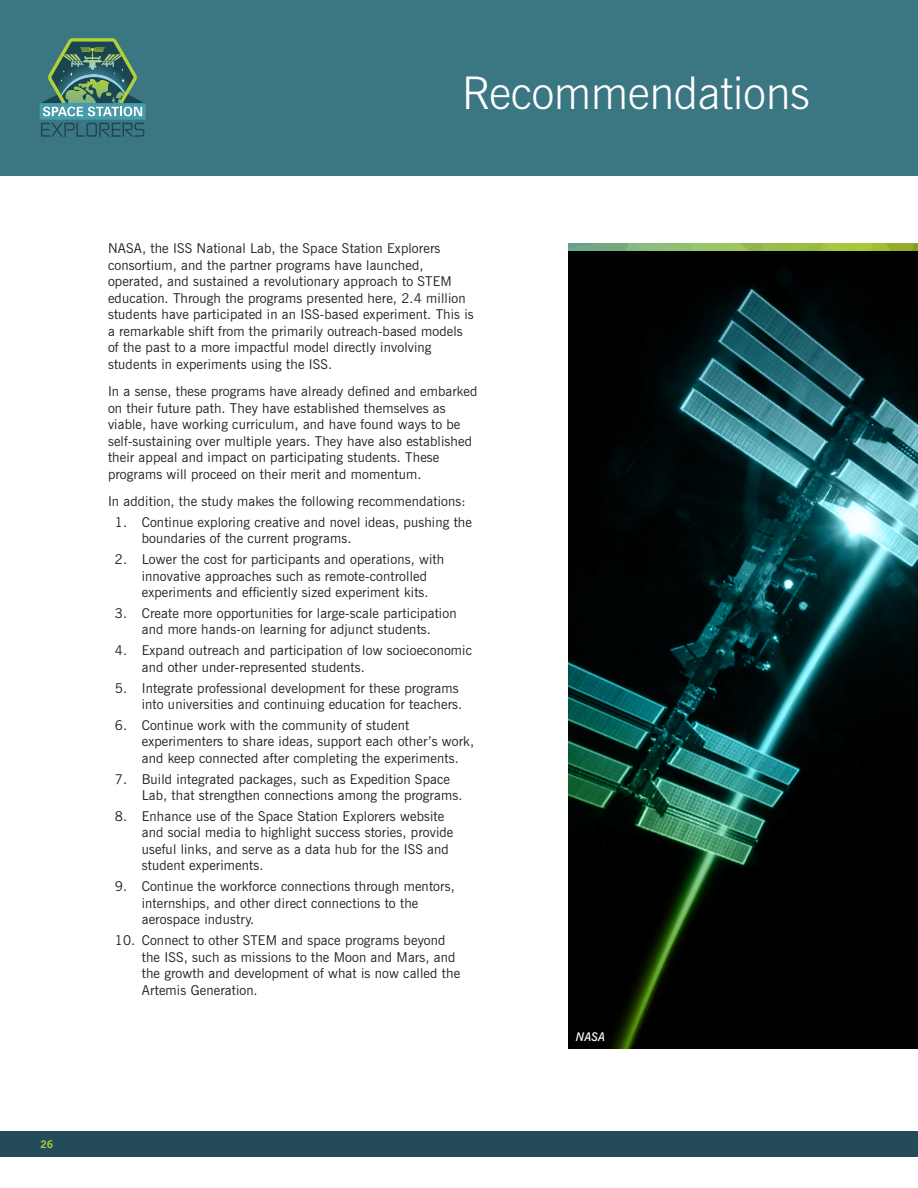
<style>
.page{position:relative;width:918px;height:1188px;background:#fff}
.page>*{position:absolute;margin:0;border:0;box-sizing:border-box;transform-origin:0 0}
.Header_-_30pt_white{font:300 45px "News Gothic BT";color:#fff}
.Body_-_9pt_Gray_copy{font:13.5px/16.5px "News Gothic BT";letter-spacing:.01em;color:#231f20}
.Photo_Credit_WHITE{font:italic 600 12px "News Gothic BT";color:#fff}
.t1{font:700 10.5px "News Gothic BT";color:#b3d034}
</style>
<div class="page">
<div style="left:0;top:1131px;width:918px;height:26px;background:#234b59"></div>
<div style="left:0;top:0;width:918px;height:176px;background:#3b7783"></div>
<svg style="left:568px;top:243px;width:350px;height:8px"></svg>
<img style="left:568px;top:251px;width:350px;height:797px">
<svg style="left:40px;top:38px;width:106px;height:99px"></svg>
<p class="t1" style="left:40px;top:1138px;width:14px">26</p>
<p class="Header_-_30pt_white" style="left:462px;top:65px;width:350px">Recommendations</p>
<p class="Body_-_9pt_Gray_copy" style="left:108px;top:240px;width:367px">NASA, the ISS National Lab, the Space Station Explorers consortium, and the partner programs have launched, operated, and sustained a revolutionary approach to STEM education. Through the programs presented here, 2.4 million students have participated in an ISS-based experiment. This is a remarkable shift from the primarily outreach-based models of the past to a more impactful model directly involving students in experiments using the ISS.</p>
<p class="Body_-_9pt_Gray_copy" style="left:108px;top:383px;width:371px">In a sense, these programs have already defined and embarked on their future path. They have established themselves as viable, have working curriculum, and have found ways to be self-sustaining over multiple years. They have also established their appeal and impact on participating students. These programs will proceed on their merit and momentum.</p>
<p class="Body_-_9pt_Gray_copy" style="left:108px;top:493px;width:359px">In addition, the study makes the following recommendations:</p>
<p class="Body_-_9pt_Gray_copy" style="left:142px;top:514px;width:332px;text-indent:-27px">1. Continue exploring creative and novel ideas, pushing the boundaries of the current programs.</p>
<p class="Body_-_9pt_Gray_copy" style="left:142px;top:551px;width:304px;text-indent:-27px">2. Lower the cost for participants and operations, with innovative approaches such as remote-controlled experiments and efficiently sized experiment kits.</p>
<p class="Body_-_9pt_Gray_copy" style="left:115px;top:605px;width:343px;text-align:center">3. Create more opportunities for large-scale participation and more hands-on learning for adjunct students.</p>
<p class="Body_-_9pt_Gray_copy" style="left:142px;top:642px;width:332px;text-indent:-27px">4. Expand outreach and participation of low socioeconomic and other under-represented students.</p>
<p class="Body_-_9pt_Gray_copy" style="left:115px;top:679px;width:349px;text-align:right">5. Integrate professional development for these programs into universities and continuing education for teachers.</p>
<p class="Body_-_9pt_Gray_copy" style="left:142px;top:717px;width:334px;text-indent:-27px">6. Continue work with the community of student experimenters to share ideas, support each other’s work, and keep connected after completing the experiments.</p>
<p class="Body_-_9pt_Gray_copy" style="left:142px;top:771px;width:322px;text-indent:-27px">7. Build integrated packages, such as Expedition Space<br>Lab, that strengthen connections among the programs.</p>
<p class="Body_-_9pt_Gray_copy" style="left:142px;top:808px;width:313px;text-indent:-27px">8. Enhance use of the Space Station Explorers website and social media to highlight success stories, provide useful links, and serve as a data hub for the ISS and student experiments.</p>
<p class="Body_-_9pt_Gray_copy" style="left:142px;top:878px;width:315px;text-indent:-27px">9. Continue the workforce connections through mentors, internships, and other direct connections to the aerospace industry.</p>
<p class="Body_-_9pt_Gray_copy" style="left:142px;top:932px;width:320px;text-indent:-27px">10. Connect to other STEM and space programs beyond the ISS, such as missions to the Moon and Mars, and the growth and development of what is now called the Artemis Generation.</p>
<p class="Photo_Credit_WHITE" style="left:576px;top:1030px;width:31px">NASA</p>
</div>
